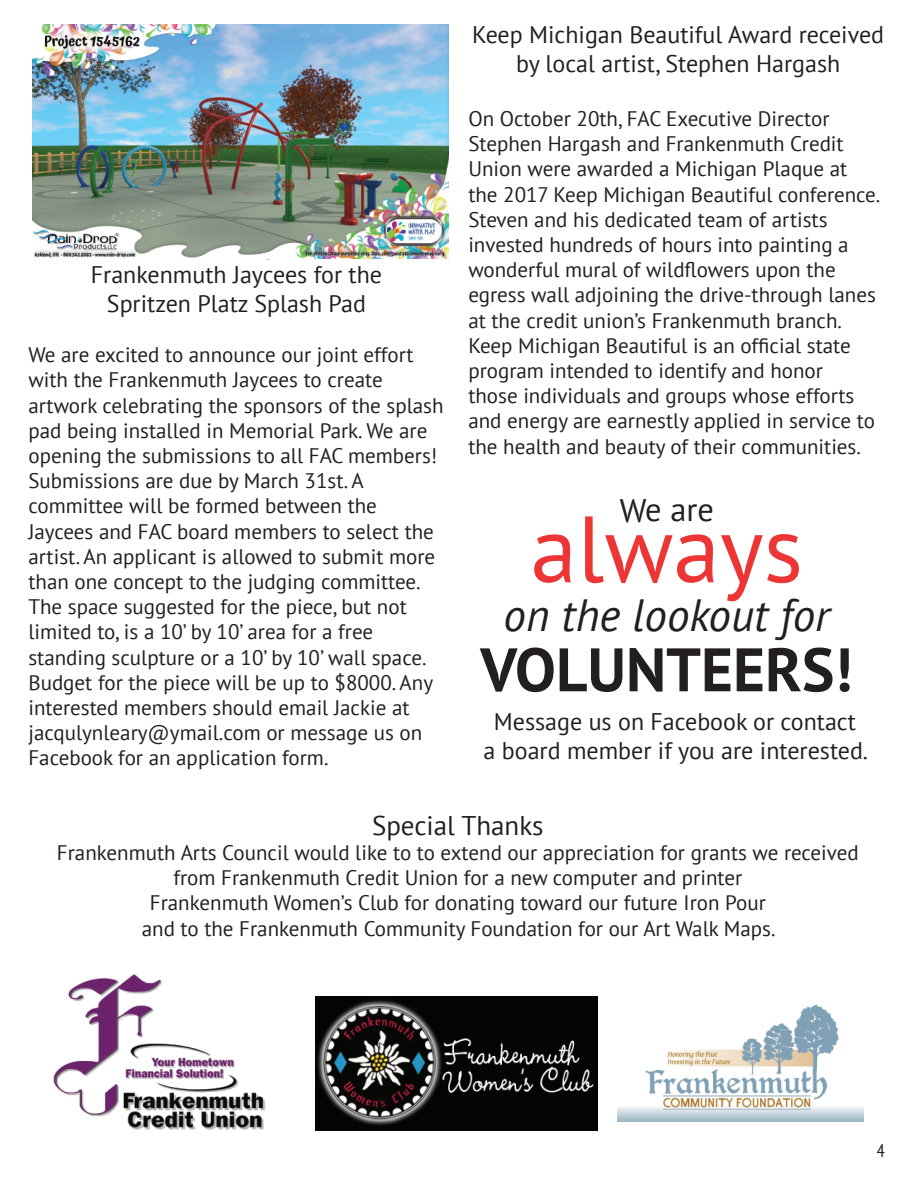
<style>
.page{position:relative;width:918px;height:1188px;background:#fff}
.page>*{position:absolute;margin:0;border:0;box-sizing:border-box;transform-origin:0 0}
.t1{font:93.75px "PT Sans";color:#ee3536}
.t2{font:700 61.35px "PT Sans";color:#231f20}
.t3{font:italic 45.15px "PT Sans";color:#231f20}
.t4{font:32.4px "PT Sans";color:#231f20}
.t5{font:27px "PT Sans";color:#231f20}
.t6{font:24px/28.8px "PT Sans";color:#231f20;text-align:center}
.t7{font:21px/25.2px "PT Sans";color:#231f20}
.t8{font:condensed 18px "PT Sans";color:#231f20}
</style>
<div class="page">
<img style="left:54px;top:974px;width:211px;height:156px">
<img style="left:618px;top:1004px;width:245px;height:117px">
<img style="left:316px;top:997px;width:281px;height:133px">
<img style="left:32px;top:25px;width:416px;height:234px">
<p class="t6" style="left:91px;top:260px;width:293px">Frankenmuth Jaycees for the<br>Spritzen Platz Splash Pad</p>
<p class="t7" style="left:28px;top:342px;width:417px">We are excited to announce our joint effort with the Frankenmuth Jaycees to create artwork celebrating the sponsors of the splash pad being installed in Memorial Park. We are opening the submissions to all FAC members!<br>Submissions are due by March 31st. A committee will be formed between the Jaycees and FAC board members to select the artist. An applicant is allowed to submit more than one concept to the judging committee.<br>The space suggested for the piece, but not limited to, is a 10’ by 10’ area for a free standing sculpture or a 10’ by 10’ wall space.<br>Budget for the piece will be up to $8000. Any interested members should email Jackie at jacqulynleary@ymail.com or message us on Facebook for an application form.</p>
<p class="t6" style="left:472px;top:20px;width:413px">Keep Michigan Beautiful Award received by local artist, Stephen Hargash</p>
<p class="t7" style="left:468px;top:105px;width:414px">On October 20th, FAC Executive Director Stephen Hargash and Frankenmuth Credit Union were awarded a Michigan Plaque at the 2017 Keep Michigan Beautiful conference.<br>Steven and his dedicated team of artists invested hundreds of hours into painting a wonderful mural of wildflowers upon the egress wall adjoining the drive-through lanes at the credit union’s Frankenmuth branch.<br>Keep Michigan Beautiful is an official state program intended to identify and honor<br>those individuals and groups whose efforts and energy are earnestly applied in service to the health and beauty of their communities.</p>
<h3 class="t4" style="left:620px;top:489px;width:96px">We are</h3>
<h1 class="t1" style="left:531px;top:489px;width:274px">always</h1>
<h3 class="t3" style="left:504px;top:587px;width:328px">on the lookout for</h3>
<h2 class="t2" style="left:480px;top:629px;width:374px">VOLUNTEERS!</h2>
<p class="t6" style="left:484px;top:706px;width:386px">Message us on Facebook or contact<br>a board member if you are interested.</p>
<p class="t5" style="left:372px;top:808px;width:173px">Special Thanks</p>
<p class="t7" style="left:57px;top:840px;width:803px;text-align:center">Frankenmuth Arts Council would like to to extend our appreciation for grants we received from Frankenmuth Credit Union for a new computer and printer<br>Frankenmuth Women’s Club for donating toward our future Iron Pour<br>and to the Frankenmuth Community Foundation for our Art Walk Maps.</p>
<p class="t8" style="left:877px;top:1139px;width:10px">4</p>
</div>
